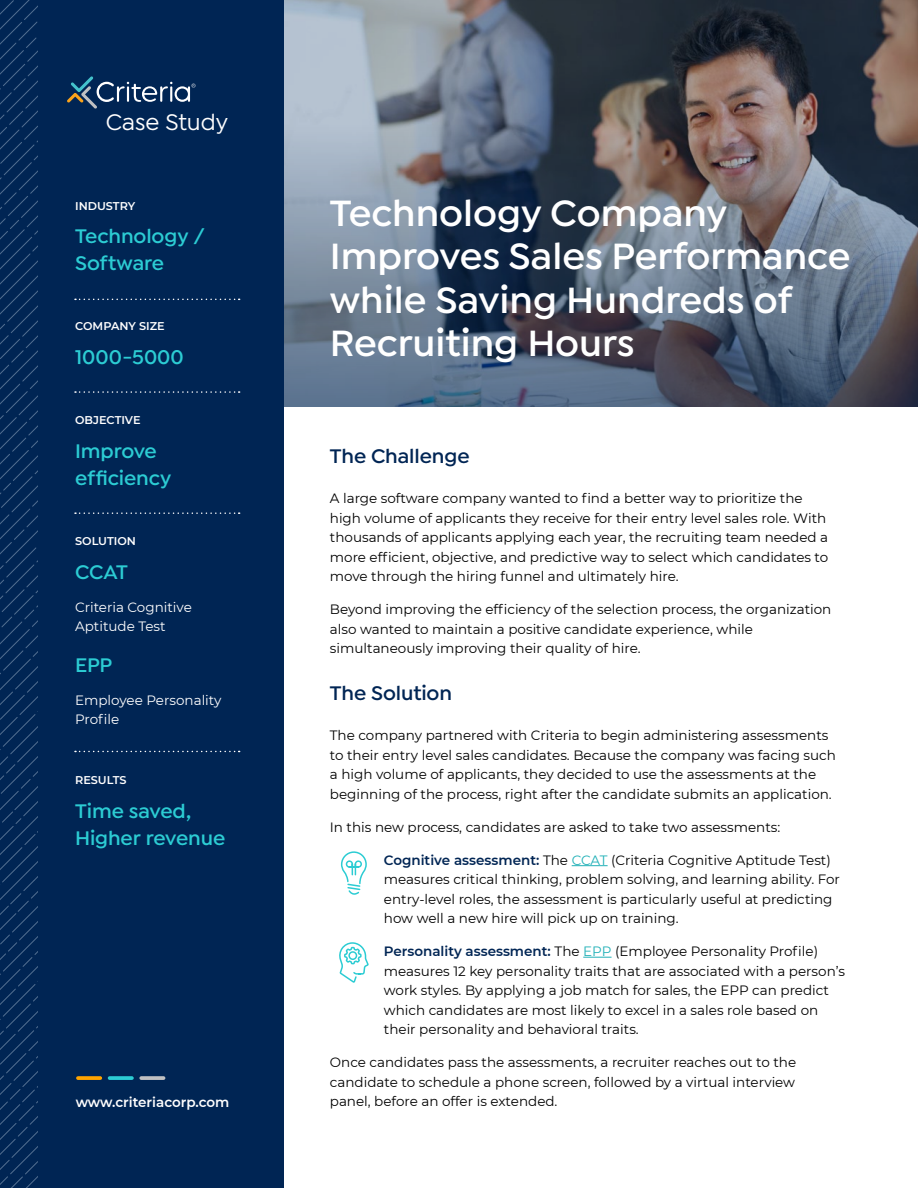
<style>
.page{position:relative;width:918px;height:1188px;background:#fff}
.page>*{position:absolute;margin:0;border:0;box-sizing:border-box;transform-origin:0 0}
.t1{font:600 39px/43.5px "Isidora Sans";color:#fff}
.t2{font:500 24px "Isidora Sans";color:#fff}
.t3{font:600 21px/27px "Isidora Sans";letter-spacing:-.005em;color:#2cccd3}
.t4{font:600 21px "Isidora Sans";letter-spacing:-.005em;color:#002554}
.t5{font:13.5px/19.5px "Montserrat";color:#000}
.t6{font:13.5px/19.5px "Montserrat";color:#fff}
.t7{font:600 13.5px "Montserrat";letter-spacing:-.005em;color:#fff}
.t8{font:600 11.25px "Montserrat";color:#fff}
.s1{font-weight:600;color:#002554}
.s2{color:#20b0b7}
</style>
<div class="page">
<div style="left:0;top:0;width:284px;height:1188px;background:#002554"></div>
<svg style="left:0;top:0;width:38px;height:1188px"></svg>
<svg style="left:78px;top:1076px;width:22px;height:4px"></svg>
<svg style="left:110px;top:1076px;width:22px;height:4px"></svg>
<svg style="left:141px;top:1076px;width:23px;height:4px"></svg>
<svg style="left:67px;top:76px;width:129px;height:33px"></svg>
<img style="left:284px;top:0;width:634px;height:406px">
<svg style="left:75px;top:299px;width:165px;height:1px"></svg>
<svg style="left:75px;top:391px;width:165px;height:2px"></svg>
<svg style="left:75px;top:512px;width:165px;height:2px"></svg>
<svg style="left:75px;top:751px;width:165px;height:1px"></svg>
<hr style="left:572px;top:865px;width:36px;height:1px;background:#20b0b7">
<svg style="left:583px;top:957px;width:29px;height:1px"></svg>
<svg style="left:340px;top:851px;width:27px;height:44px"></svg>
<svg style="left:339px;top:942px;width:30px;height:41px"></svg>
<h2 class="t2" style="left:106px;top:109px;width:124px">Case Study</h2>
<p class="t8" style="left:75px;top:198px;width:62px">INDUSTRY</p>
<h3 class="t3" style="left:75px;top:223px;width:131px">Technology /<br>Software</h3>
<p class="t8" style="left:75px;top:319px;width:91px">COMPANY SIZE</p>
<h3 class="t3" style="left:75px;top:344px;width:110px">1000-5000</h3>
<p class="t8" style="left:75px;top:412px;width:67px">OBJECTIVE</p>
<h3 class="t3" style="left:75px;top:438px;width:98px">Improve efficiency</h3>
<p class="t8" style="left:75px;top:533px;width:62px">SOLUTION</p>
<h3 class="t3" style="left:75px;top:558px;width:54px">CCAT</h3>
<p class="t6" style="left:75px;top:597px;width:118px">Criteria Cognitive<br>Aptitude Test</p>
<h3 class="t3" style="left:75px;top:651px;width:39px">EPP</h3>
<p class="t6" style="left:75px;top:690px;width:148px">Employee Personality<br>Profile</p>
<p class="t8" style="left:75px;top:772px;width:53px">RESULTS</p>
<h3 class="t3" style="left:75px;top:798px;width:152px">Time saved,<br>Higher revenue</h3>
<p class="t7" style="left:76px;top:1093px;width:155px">www.criteriacorp.com</p>
<h1 class="t1" style="left:330px;top:191px;width:522px">Technology Company<br>Improves Sales Performance while Saving Hundreds of<br>Recruiting Hours</h1>
<h3 class="t4" style="left:330px;top:444px;width:141px">The Challenge</h3>
<p class="t5" style="left:330px;top:488px;width:500px">A large software company wanted to find a better way to prioritize the high volume of applicants they receive for their entry level sales role. With thousands of applicants applying each year, the recruiting team needed a more efficient, objective, and predictive way to select which candidates to move through the hiring funnel and ultimately hire.</p>
<p class="t5" style="left:330px;top:599px;width:503px">Beyond improving the efficiency of the selection process, the organization also wanted to maintain a positive candidate experience, while simultaneously improving their quality of hire.</p>
<h3 class="t4" style="left:330px;top:681px;width:124px">The Solution</h3>
<p class="t5" style="left:330px;top:725px;width:507px">The company partnered with Criteria to begin administering assessments to their entry level sales candidates. Because the company was facing such a high volume of applicants, they decided to use the assessments at the beginning of the process, right after the candidate submits an application.</p>
<p class="t5" style="left:330px;top:817px;width:452px">In this new process, candidates are asked to take two assessments:</p>
<p class="t5" style="left:384px;top:850px;width:458px"><span class="s1">Cognitive assessment:</span> The <span class="s2">CCAT</span> (Criteria Cognitive Aptitude Test) measures critical thinking, problem solving, and learning ability. For entry-level roles, the assessment is particularly useful at predicting how well a new hire will pick up on training.</p>
<p class="t5" style="left:384px;top:941px;width:463px"><span class="s1">Personality assessment:</span> The <span class="s2">EPP</span> (Employee Personality Profile) measures 12 key personality traits that are associated with a person’s work styles. By applying a job match for sales, the EPP can predict which candidates are most likely to excel in a sales role based on their personality and behavioral traits.</p>
<p class="t5" style="left:330px;top:1052px;width:468px;text-align:justify">Once candidates pass the assessments, a recruiter reaches out to the candidate to schedule a phone screen, followed by a virtual interview panel, before an offer is extended.</p>
</div>
